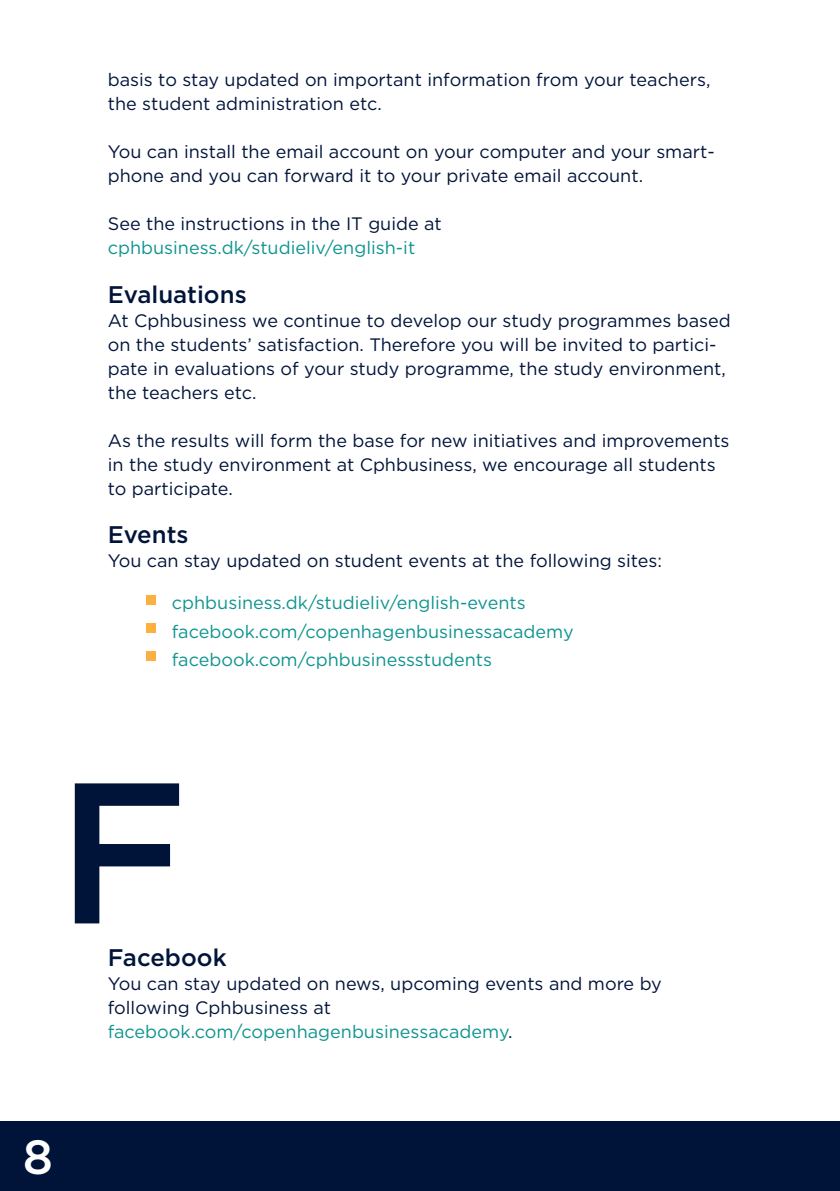
<style>
.page{position:relative;width:840px;height:1191px;background:#fff}
.page>*{position:absolute;margin:0;border:0;box-sizing:border-box;transform-origin:0 0}
.t1{font:500 200px "Gotham";color:#00143a}
.t2{font:500 48px "Gotham";color:#fff}
.t3{font:500 24px "Gotham";color:#00143a}
.t4{font:18px/24px "Gotham";color:#00143a}
.t5{font:18px "Gotham";color:#0f9490}
.s1{color:#00143a}
</style>
<div class="page">
<div style="left:0;top:1121px;width:839px;height:70px;background:#00143a"></div>
<div style="left:146px;top:623px;width:9px;height:10px;background:#fbb03f"></div>
<div style="left:146px;top:651px;width:9px;height:10px;background:#fbb03f"></div>
<div style="left:146px;top:595px;width:9px;height:10px;background:#fbb03f"></div>
<p class="t4" style="left:108px;top:68px;width:603px">basis to stay updated on important information from your teachers, the student administration etc.</p>
<p class="t4" style="left:108px;top:140px;width:608px">You can install the email account on your computer and your smart&shy;phone and you can forward it to your private email account.</p>
<p class="t4" style="left:108px;top:212px;width:335px">See the instructions in the IT guide at</p>
<p class="t5" style="left:108px;top:237px;width:309px">cphbusiness.dk/studieliv/english-it</p>
<p class="t3" style="left:108px;top:278px;width:140px">Evaluations</p>
<p class="t4" style="left:108px;top:308px;width:624px">At Cphbusiness we continue to develop our study programmes based on the students’ satisfaction. Therefore you will be invited to partici&shy;pate in evaluations of your study programme, the study environment, the teachers etc.</p>
<p class="t4" style="left:108px;top:428px;width:623px">As the results will form the base for new initiatives and improvements in the study environment at Cphbusiness, we encourage all students to participate.</p>
<p class="t3" style="left:108px;top:518px;width:82px">Events</p>
<p class="t4" style="left:108px;top:548px;width:555px">You can stay updated on student events at the following sites:</p>
<p class="t5" style="left:172px;top:591px;width:355px">cphbusiness.dk/studieliv/english-events</p>
<p class="t5" style="left:172px;top:619px;width:403px">facebook.com/copenhagenbusinessacademy</p>
<p class="t5" style="left:172px;top:647px;width:321px">facebook.com/cphbusinessstudents</p>
<p class="t1" style="left:57px;top:721px;width:133px">F</p>
<p class="t3" style="left:108px;top:941px;width:120px">Facebook</p>
<p class="t4" style="left:108px;top:971px;width:555px">You can stay updated on news, upcoming events and more by</p>
<p class="t4" style="left:108px;top:995px;width:224px">following Cphbusiness at</p>
<p class="t5" style="left:108px;top:1020px;width:406px">facebook.com/copenhagenbusinessacademy<span class="s1">.</span></p>
<h2 class="t2" style="left:23px;top:1125px;width:32px">8</h2>
</div>
